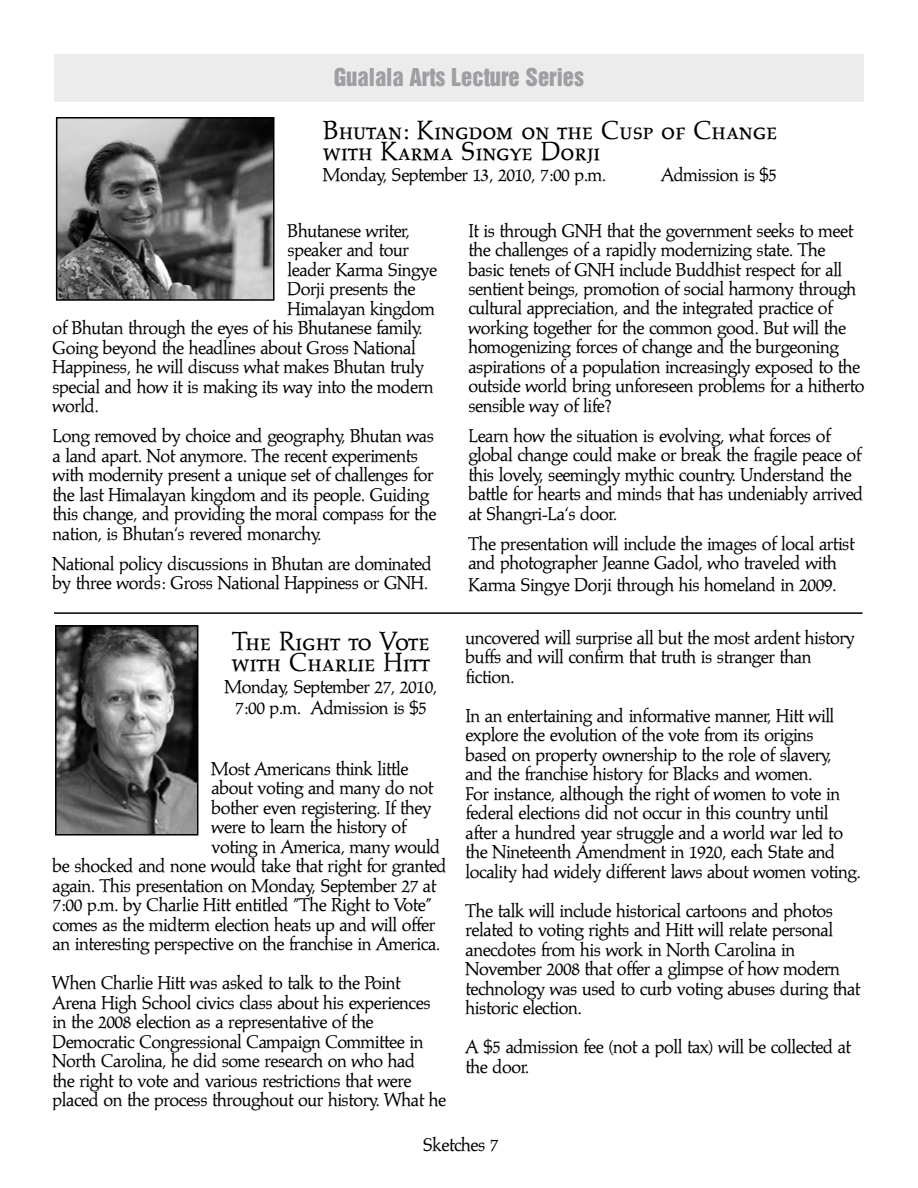
<style>
.page{position:relative;width:918px;height:1188px;background:#fff}
.page>*{position:absolute;margin:0;border:0;box-sizing:border-box;transform-origin:0 0}
.t1{font:25.5px/21.6px "Palmer Caps Old Normal";color:#000}
.t2{font:22.5px "Switzerland Inserat Plain";color:#9d9fa2}
.t3{font:18px/19.5px "Palmer Normal";color:#000}
</style>
<div class="page">
<hr style="left:54px;top:612px;width:808px;height:2px;background:#000">
<div style="left:54px;top:54px;width:810px;height:48px;background:#ececec"></div>
<img style="left:58px;top:628px;width:137px;height:205px">
<div style="left:55px;top:625px;width:143px;height:211px;border:2px solid #000"></div>
<img style="left:59px;top:120px;width:212px;height:178px">
<div style="left:56px;top:117px;width:218px;height:184px;border:2px solid #000"></div>
<p class="t2" style="left:334px;top:63px;width:252px">Gualala Arts Lecture Series</p>
<h1 class="t1" style="left:324px;top:119px;width:456px;line-height:21px">Bhutan: Kingdom on the Cusp of Change with Karma Singye Dorji</h1>
<p class="t3" style="left:324px;top:165px;width:284px">Monday, September 13, 2010, 7:00 p.m.</p>
<p class="t3" style="left:661px;top:165px;width:117px">Admission is $5</p>
<p class="t3" style="left:288px;top:221px;width:123px">Bhutanese writer,</p>
<p class="t3" style="left:288px;top:240px;width:122px">speaker and tour</p>
<p class="t3" style="left:288px;top:260px;width:151px">leader Karma Singye</p>
<p class="t3" style="left:288px;top:279px;width:129px">Dorji presents the</p>
<p class="t3" style="left:288px;top:299px;width:148px">Himalayan kingdom</p>
<p class="t3" style="left:53px;top:318px;width:371px">of Bhutan through the eyes of his Bhutanese family.</p>
<p class="t3" style="left:53px;top:338px;width:364px">Going beyond the headlines about Gross National</p>
<p class="t3" style="left:53px;top:357px;width:373px">Happiness, he will discuss what makes Bhutan truly</p>
<p class="t3" style="left:53px;top:377px;width:382px">special and how it is making its way into the modern</p>
<p class="t3" style="left:53px;top:396px;width:47px">world.</p>
<p class="t3" style="left:53px;top:426px;width:385px">Long removed by choice and geography, Bhutan was a land apart. Not anymore. The recent experiments with modernity present a unique set of challenges for the last Himalayan kingdom and its people. Guiding this change, and providing the moral compass for the nation, is Bhutan's revered monarchy.</p>
<p class="t3" style="left:53px;top:554px;width:380px">National policy discussions in Bhutan are dominated by three words: Gross National Happiness or GNH.</p>
<h1 class="t1" style="left:232px;top:630px;width:200px">The Right to Vote with Charlie Hitt</h1>
<p class="t3" style="left:225px;top:676px;width:213px;line-height:21.6px;text-align:center">Monday, September 27, 2010,<br>7:00 p.m. Admission is $5</p>
<p class="t3" style="left:212px;top:759px;width:198px">Most Americans think little</p>
<p class="t3" style="left:212px;top:779px;width:223px">about voting and many do not</p>
<p class="t3" style="left:212px;top:798px;width:221px">bother even registering. If they</p>
<p class="t3" style="left:212px;top:818px;width:196px">were to learn the history of</p>
<p class="t3" style="left:212px;top:837px;width:230px">voting in America, many would</p>
<p class="t3" style="left:53px;top:857px;width:395px">be shocked and none would take that right for granted</p>
<p class="t3" style="left:53px;top:876px;width:385px">again. This presentation on Monday, September 27 at</p>
<p class="t3" style="left:53px;top:895px;width:380px">7:00 p.m. by Charlie Hitt entitled "The Right to Vote"</p>
<p class="t3" style="left:53px;top:915px;width:384px">comes as the midterm election heats up and will offer</p>
<p class="t3" style="left:53px;top:934px;width:389px">an interesting perspective on the franchise in America.</p>
<p class="t3" style="left:53px;top:973px;width:395px">When Charlie Hitt was asked to talk to the Point Arena High School civics class about his experiences in the 2008 election as a representative of the Democratic Congressional Campaign Committee in North Carolina, he did some research on who had<br>the right to vote and various restrictions that were placed on the process throughout our history. What he</p>
<p class="t3" style="left:469px;top:221px;width:397px">It is through GNH that the government seeks to meet the challenges of a rapidly modernizing state. The basic tenets of GNH include Buddhist respect for all sentient beings, promotion of social harmony through cultural appreciation, and the integrated practice of working together for the common good. But will the homogenizing forces of change and the burgeoning aspirations of a population increasingly exposed to the outside world bring unforeseen problems for a hitherto sensible way of life?</p>
<p class="t3" style="left:469px;top:426px;width:396px">Learn how the situation is evolving, what forces of global change could make or break the fragile peace of this lovely, seemingly mythic country. Understand the battle for hearts and minds that has undeniably arrived at Shangri-La's door.</p>
<p class="t3" style="left:469px;top:534px;width:387px">The presentation will include the images of local artist and photographer Jeanne Gadol, who traveled with</p>
<p class="t3" style="left:469px;top:575px;width:369px">Karma Singye Dorji through his homeland in 2009.</p>
<p class="t3" style="left:466px;top:628px;width:391px">uncovered will surprise all but the most ardent history buffs and will confirm that truth is stranger than fiction.</p>
<p class="t3" style="left:466px;top:706px;width:396px">In an entertaining and informative manner, Hitt will explore the evolution of the vote from its origins<br>based on property ownership to the role of slavery, and the franchise history for Blacks and women.<br>For instance, although the right of women to vote in federal elections did not occur in this country until after a hundred year struggle and a world war led to the Nineteenth Amendment in 1920, each State and locality had widely different laws about women voting.</p>
<p class="t3" style="left:466px;top:901px;width:396px">The talk will include historical cartoons and photos related to voting rights and Hitt will relate personal anecdotes from his work in North Carolina in November 2008 that offer a glimpse of how modern technology was used to curb voting abuses during that historic election.</p>
<p class="t3" style="left:466px;top:1037px;width:387px">A $5 admission fee (not a poll tax) will be collected at the door.</p>
<p class="t3" style="left:423px;top:1135px;width:77px">Sketches 7</p>
</div>
